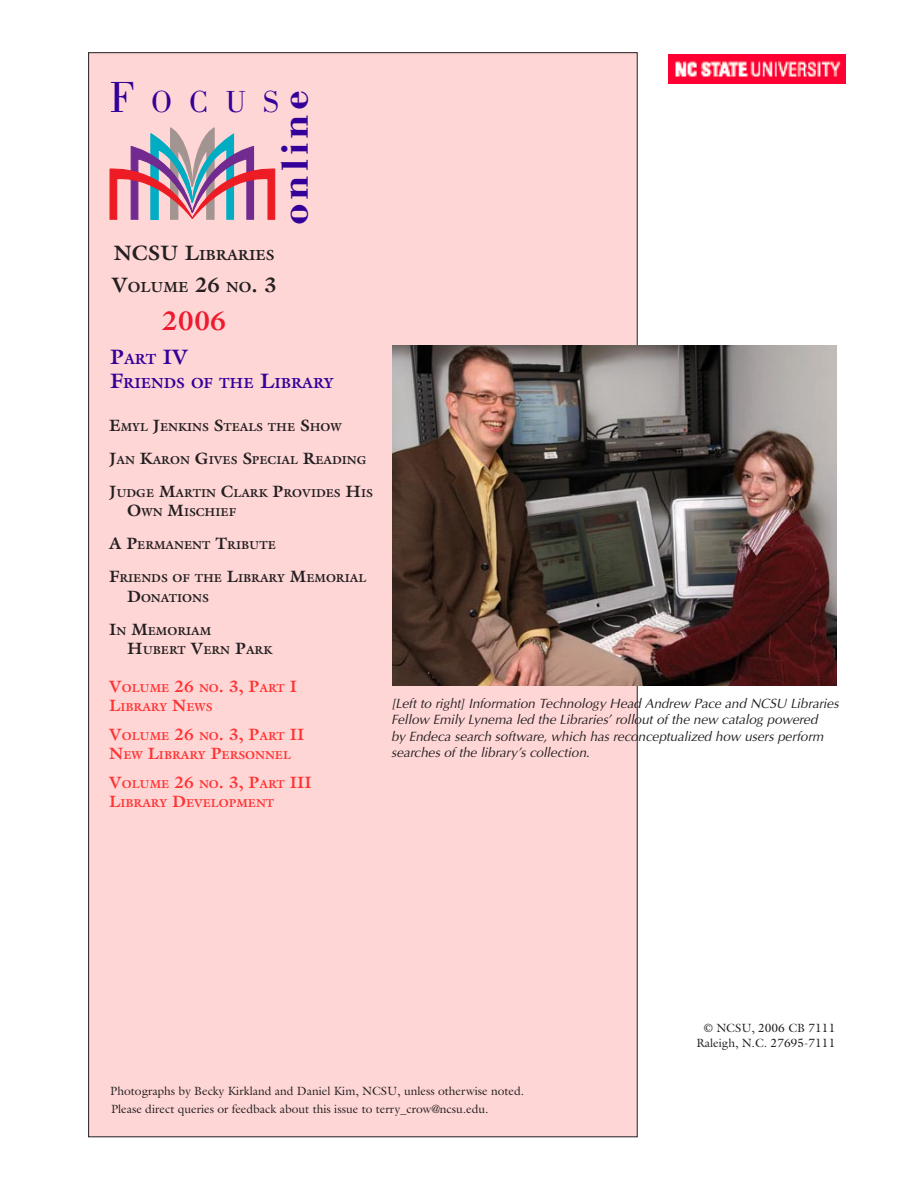
<style>
.page{position:relative;width:918px;height:1188px;background:#fff}
.page>*{position:absolute;margin:0;border:0;box-sizing:border-box;transform-origin:0 0}
.t1{font:600 39px "Euro Bod T";letter-spacing:.1em;color:#309}
.t2{font:31.5px "Bodoni";color:#309}
.t3{font:700 27px "Galliard";color:#ed1b2d}
.t4{font:700 21px "Galliard";color:#309}
.t5{font:700 21px "Galliard";color:#231f20}
.t6{font:700 16.5px "Galliard";color:#f33}
.t7{font:700 14.7px/31.5px "Galliard";color:#231f20;text-align:right}
.t8{font:700 14.7px "Galliard";color:#309}
.t9{font:italic 13.5px/16.5px "Optima";letter-spacing:-.005em;color:#231f20}
.t10{font:12px/14.4px "Galliard";color:#231f20;text-align:right}
.t11{font:700 11.55px/19.5px "Galliard";color:#231f20}
.t12{font:700 11.55px/19.5px "Galliard";color:#f33}
.s1{font-size:45px}
.s2{font-size:21px}
.s3{font-size:14.7px}
.s4{font-size:16.5px}
.s5{font-size:11.55px}
</style>
<div class="page">
<div style="left:89px;top:53px;width:548px;height:1084px;background:#ffd6d6"></div>
<img style="left:393px;top:345px;width:444px;height:340px">
<img style="left:669px;top:54px;width:177px;height:30px">
<svg style="left:110px;top:127px;width:165px;height:93px"></svg>
<h2 class="t2" style="left:109px;top:84px;width:171px"><span class="s1">F</span>OCUS</h2>
<h1 class="t1" style="left:272px;top:225px;width:136px;rotate:-90deg">online</h1>
<h3 class="t5" style="left:114px;top:239px;width:17px">NCSU</h3>
<p class="t7" style="left:112px;top:239px;width:166px"><span class="s2">L</span>IBRARIES<br><span class="s2">V</span>OLUME <span class="s2">26</span> NO<span class="s2">. 3</span></p>
<h3 class="t3" style="left:162px;top:303px;width:66px">2006</h3>
<h3 class="t4" style="left:110px;top:343px;width:67px">P<span class="s3">ART</span> IV</h3>
<p class="t8" style="left:110px;top:373px;width:225px"><span class="s2">F</span>RIENDS OF THE <span class="s2">L</span>IBRARY</p>
<p class="t11" style="left:109px;top:417px;width:234px"><span class="s4">E</span>MYL <span class="s4">J</span>ENKINS <span class="s4">S</span>TEALS THE <span class="s4">S</span>HOW</p>
<p class="t11" style="left:109px;top:450px;width:258px"><span class="s4">J</span>AN <span class="s4">K</span>ARON <span class="s4">G</span>IVES <span class="s4">S</span>PECIAL <span class="s4">R</span>EADING</p>
<p class="t11" style="left:127px;top:483px;width:247px;text-indent:-18px"><span class="s4">J</span>UDGE <span class="s4">M</span>ARTIN <span class="s4">C</span>LARK <span class="s4">P</span>ROVIDES <span class="s4">H</span>IS<br><span class="s4">O</span>WN <span class="s4">M</span>ISCHIEF</p>
<p class="t11" style="left:109px;top:535px;width:167px"><span class="s4">A P</span>ERMANENT <span class="s4">T</span>RIBUTE</p>
<p class="t11" style="left:127px;top:568px;width:241px;text-indent:-18px"><span class="s4">F</span>RIENDS OF THE <span class="s4">L</span>IBRARY <span class="s4">M</span>EMORIAL<br><span class="s4">D</span>ONATIONS</p>
<p class="t11" style="left:127px;top:621px;width:147px;text-indent:-18px"><span class="s4">I</span>N <span class="s4">M</span>EMORIAM<br><span class="s4">H</span>UBERT <span class="s4">V</span>ERN <span class="s4">P</span>ARK</p>
<p class="t12" style="left:109px;top:678px;width:189px"><span class="s4">V</span>OLUME <span class="s4">26</span> NO<span class="s4">. 3, P</span>ART <span class="s4">I<br>L</span>IBRARY <span class="s4">N</span>EWS</p>
<p class="t12" style="left:109px;top:726px;width:189px"><span class="s4">V</span>OLUME <span class="s4">26</span> NO<span class="s4">. 3, P</span>ART <span class="s4">II<br>N</span>EW <span class="s4">L</span>IBRARY <span class="s4">P</span>ERSONNEL</p>
<p class="t6" style="left:109px;top:771px;width:189px">V<span class="s5">OLUME</span> 26 <span class="s5">NO</span>. 3, P<span class="s5">ART</span> III</p>
<p class="t12" style="left:109px;top:793px;width:167px"><span class="s4">L</span>IBRARY <span class="s4">D</span>EVELOPMENT</p>
<p class="t9" style="left:391px;top:695px;width:449px">[Left to right] Information Technology Head Andrew Pace and NCSU Libraries Fellow Emily Lynema led the Libraries’ rollout of the new catalog powered<br>by Endeca search software, which has reconceptualized how users perform searches of the library’s collection.</p>
<p class="t10" style="left:696px;top:1021px;width:140px">© NCSU, 2006 CB 7111<br>Raleigh, N.C. 27695-7111</p>
<p class="t10" style="left:110px;top:1084px;width:415px">Photographs by Becky Kirkland and Daniel Kim, NCSU, unless otherwise noted.</p>
<p class="t10" style="left:111px;top:1102px;width:379px">Please direct queries or feedback about this issue to terry_crow@ncsu.edu.</p>
</div>
